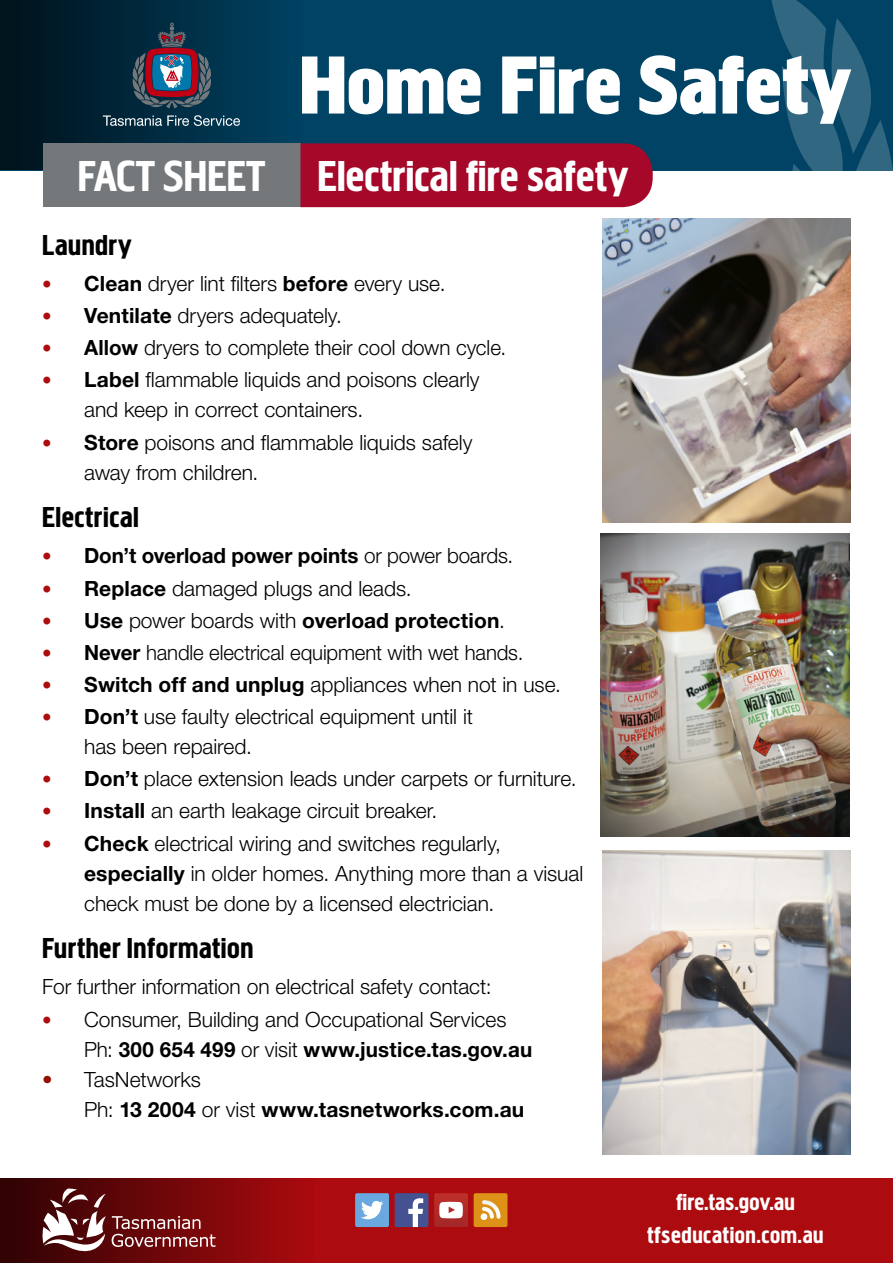
<style>
.page{position:relative;width:893px;height:1263px;background:#fff}
.page>*{position:absolute;margin:0;border:0;box-sizing:border-box;transform-origin:0 0}
.t1{font:700 85.5px "Megaphone";letter-spacing:.015em;color:#fff}
.t2{font:45px "Megaphone";letter-spacing:.015em;color:#fff}
.t3{font:30px "Megaphone";letter-spacing:.02em;color:#000}
.t4{font:24px/32.7px "Megaphone";letter-spacing:.025em;color:#fff;text-align:center}
.t5{font:300 21px/30px "Helvetica Neue LT Std";color:#000}
.t6{font:700 21px/30px "Helvetica Neue LT Std";color:#000}
.s1{font-size:19.5px;color:#ac0b0f}
.s2{font-weight:700}
.s3{font-weight:300;font-size:19.5px;color:#ac0b0f}
.s4{font-weight:300}
.s5{color:#930f00}
</style>
<div class="page">
<div style="left:0;top:0;width:893px;height:170px;background:#004364"></div>
<div style="left:0;top:0;width:309px;height:170px;background:linear-gradient(to right,#00121b,#004364)"></div>
<svg style="left:130px;top:23px;width:83px;height:86px;background:#3d455b"></svg>
<svg style="left:103px;top:115px;width:137px;height:11px;background:#456676"></svg>
<svg style="left:771px;top:0;width:122px;height:170px"></svg>
<div style="left:43px;top:143px;width:257px;height:64px;background:#74787b"></div>
<div style="left:300px;top:143px;width:353px;height:64px;background:#a50829"></div>
<img style="left:603px;top:218px;width:248px;height:304px">
<img style="left:603px;top:851px;width:248px;height:303px">
<img style="left:601px;top:533px;width:248px;height:304px">
<div style="left:0;top:1179px;width:893px;height:84px;background:#ac0b0f"></div>
<div style="left:0;top:1179px;width:320px;height:84px;background:linear-gradient(to right,#2e0304,#ac0a0e)"></div>
<div style="left:355px;top:1193px;width:34px;height:34px;background:#69a9df;border-radius:2px"></div>
<svg style="left:361px;top:1201px;width:22px;height:18px"></svg>
<div style="left:395px;top:1193px;width:33px;height:34px;background:#445291;border-radius:2px"></div>
<svg style="left:408px;top:1198px;width:15px;height:29px"></svg>
<div style="left:474px;top:1193px;width:33px;height:34px;background:#dd9117;border-radius:2px"></div>
<svg style="left:481px;top:1200px;width:20px;height:20px"></svg>
<svg style="left:434px;top:1193px;width:34px;height:34px"></svg>
<svg style="left:43px;top:1188px;width:63px;height:63px;background:#8a5c5d"></svg>
<svg style="left:112px;top:1216px;width:103px;height:31px;background:#904042"></svg>
<h1 class="t1" style="left:300px;top:36px;width:552px">Home Fire Safety</h1>
<h2 class="t2" style="left:78px;top:149px;width:552px">FACT SHEET Electrical fire safety</h2>
<h3 class="t3" style="left:42px;top:227px;width:91px">Laundry</h3>
<p class="t5" style="left:42px;top:268px;width:405px"><span class="s1">•</span> <span class="s2">Clean</span> dryer lint filters <span class="s2">before</span> every use.</p>
<p class="t5" style="left:42px;top:300px;width:301px"><span class="s1">•</span> <span class="s2">Ventilate</span> dryers adequately.</p>
<p class="t5" style="left:42px;top:332px;width:466px"><span class="s1">•</span> <span class="s2">Allow</span> dryers to complete their cool down cycle.</p>
<p class="t5" style="left:84px;top:365px;width:397px;text-indent:-42px"><span class="s1">•</span> <span class="s2">Label</span> flammable liquids and poisons clearly and keep in correct containers.</p>
<p class="t5" style="left:84px;top:427px;width:390px;text-indent:-42px"><span class="s1">•</span> <span class="s2">Store</span> poisons and flammable liquids safely away from children.</p>
<h3 class="t3" style="left:42px;top:499px;width:98px">Electrical</h3>
<p class="t6" style="left:42px;top:540px;width:473px"><span class="s3">•</span> Don’t overload power points <span class="s4">or power boards.</span></p>
<p class="t5" style="left:42px;top:573px;width:371px"><span class="s1">•</span> <span class="s2">Replace</span> damaged plugs and leads.</p>
<p class="t6" style="left:42px;top:605px;width:464px"><span class="s3">•</span> Use <span class="s4">power boards with</span> overload protection<span class="s4">.</span></p>
<p class="t5" style="left:42px;top:637px;width:483px"><span class="s1">•</span> <span class="s2">Never</span> handle electrical equipment with wet hands.</p>
<p class="t5" style="left:42px;top:669px;width:520px"><span class="s1">•</span> <span class="s2">Switch off and unplug</span> appliances when not in use.</p>
<p class="t5" style="left:84px;top:701px;width:390px;text-indent:-42px"><span class="s1">•</span> <span class="s2">Don’t</span> use faulty electrical equipment until it has been repaired.</p>
<p class="t5" style="left:42px;top:763px;width:536px"><span class="s1">•</span> <span class="s2">Don’t</span> place extension leads under carpets or furniture.</p>
<p class="t5" style="left:42px;top:795px;width:397px"><span class="s1">•</span> <span class="s2">Install</span> an earth leakage circuit breaker.</p>
<p class="t5" style="left:84px;top:828px;width:501px;text-indent:-42px"><span class="s1">•</span> <span class="s2">Check</span> electrical wiring and switches regularly, <span class="s2">especially</span> in older homes. Anything more than a visual check must be done by a licensed electrician.</p>
<h3 class="t3" style="left:42px;top:930px;width:213px">Further Information</h3>
<p class="t5" style="left:42px;top:971px;width:451px">For further information on electrical safety contact:</p>
<p class="t5" style="left:84px;top:1004px;width:450px;text-indent:-42px"><span class="s1">•</span> Consumer, Building and Occupational Services<br>Ph: <span class="s2">300 654 499</span> or visit <span class="s2">www.justice.tas.gov.au</span></p>
<p class="t6" style="left:84px;top:1063px;width:442px;text-indent:-42px"><span class="s5">•</span> <span class="s4">TasNetworks<br>Ph:</span> 13 2004 <span class="s4">or vist</span> www.tasnetworks.com.au</p>
<p class="t4" style="left:647px;top:1185px;width:178px">fire.tas.gov.au tfseducation.com.au</p>
</div>
